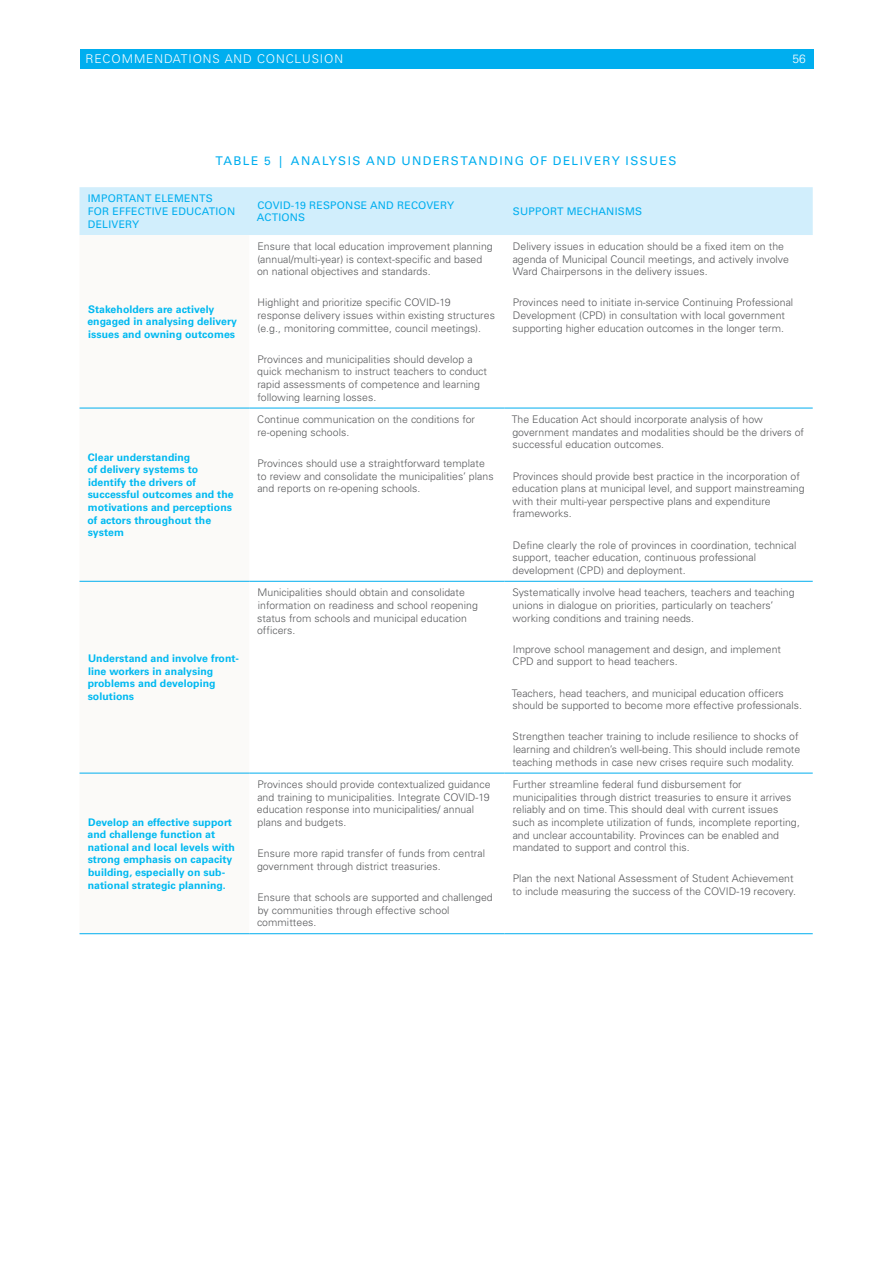
<style>
.page{position:relative;width:893px;height:1263px;background:#fff}
.page>*{position:absolute;margin:0;border:0;box-sizing:border-box;transform-origin:0 0}
.t1{font:12px "Univers LT Pro 55 Roman";letter-spacing:.115em;color:#00aeef}
.t2{font:300 12px "Univers LT Pro 45";letter-spacing:.075em;color:#fff}
.t3{font:300 10.5px/12.6px "Univers LT Pro 45";letter-spacing:.005em;color:#58595b}
.t4{font:700 10.5px/12.6px "Univers LT Pro 65";letter-spacing:.005em;color:#00b9f1}
.t5{font:10.5px/12.6px "Univers LT Pro 55 Roman";letter-spacing:.02em;color:#00aeef}
</style>
<div class="page">
<div style="left:80px;top:49px;width:733px;height:20px;background:#00aeef"></div>
<div style="left:80px;top:187px;width:733px;height:48px;background:#d1eefc"></div>
<svg style="left:80px;top:407px;width:169px;height:366px"></svg>
<hr style="left:80px;top:408px;width:169px;height:1px;background:#00aeef">
<hr style="left:249px;top:408px;width:256px;height:1px;background:#00aeef">
<hr style="left:505px;top:408px;width:308px;height:1px;background:#00aeef">
<hr style="left:80px;top:581px;width:169px;height:1px;background:#00aeef">
<hr style="left:249px;top:581px;width:256px;height:1px;background:#00aeef">
<hr style="left:505px;top:581px;width:308px;height:1px;background:#00aeef">
<hr style="left:80px;top:773px;width:169px;height:1px;background:#00aeef">
<hr style="left:249px;top:773px;width:256px;height:1px;background:#00aeef">
<hr style="left:505px;top:773px;width:308px;height:1px;background:#00aeef">
<hr style="left:80px;top:933px;width:169px;height:1px;background:#00aeef">
<hr style="left:249px;top:933px;width:256px;height:1px;background:#00aeef">
<hr style="left:505px;top:933px;width:308px;height:1px;background:#00aeef">
<p class="t2" style="left:86px;top:51px;width:259px">RECOMMENDATIONS AND CONCLUSION</p>
<p class="t2" style="left:793px;top:51px;width:15px">56</p>
<p class="t1" style="left:215px;top:153px;width:462px">TABLE 5 | ANALYSIS AND UNDERSTANDING OF DELIVERY ISSUES</p>
<p class="t5" style="left:88px;top:192px;width:149px">IMPORTANT ELEMENTS<br>FOR EFFECTIVE EDUCATION<br>DELIVERY</p>
<p class="t5" style="left:257px;top:199px;width:199px">COVID-19 RESPONSE AND RECOVERY<br>ACTIONS</p>
<p class="t5" style="left:513px;top:205px;width:131px">SUPPORT MECHANISMS</p>
<p class="t4" style="left:87px;top:303px;width:151px">Stakeholders are actively engaged in analysing delivery issues and owning outcomes</p>
<p class="t4" style="left:87px;top:451px;width:148px">Clear understanding<br>of delivery systems to identify the drivers of successful outcomes and the motivations and perceptions of actors throughout the system</p>
<p class="t4" style="left:88px;top:652px;width:153px">Understand and involve front&shy;line workers in analysing problems and developing solutions</p>
<p class="t4" style="left:88px;top:816px;width:149px">Develop an effective support and challenge function at national and local levels with strong emphasis on capacity building, especially on sub&shy;national strategic planning.</p>
<p class="t3" style="left:257px;top:240px;width:237px">Ensure that local education improvement planning (annual/multi-year) is context-specific and based on national objectives and standards.</p>
<p class="t3" style="left:257px;top:296px;width:239px">Highlight and prioritize specific COVID-19 response delivery issues within existing structures (e.g., monitoring committee, council meetings).</p>
<p class="t3" style="left:257px;top:353px;width:231px">Provinces and municipalities should develop a quick mechanism to instruct teachers to conduct rapid assessments of competence and learning following learning losses.</p>
<p class="t3" style="left:257px;top:413px;width:219px">Continue communication on the conditions for re-opening schools.</p>
<p class="t3" style="left:257px;top:457px;width:238px">Provinces should use a straightforward template to review and consolidate the municipalities’ plans and reports on re-opening schools.</p>
<p class="t3" style="left:513px;top:240px;width:278px">Delivery issues in education should be a fixed item on the agenda of Municipal Council meetings, and actively involve<br>Ward Chairpersons in the delivery issues.</p>
<p class="t3" style="left:513px;top:296px;width:282px">Provinces need to initiate in-service Continuing Professional<br>Development (CPD) in consultation with local government supporting higher education outcomes in the longer term.</p>
<p class="t3" style="left:512px;top:413px;width:294px">The Education Act should incorporate analysis of how government mandates and modalities should be the drivers of successful education outcomes.</p>
<p class="t3" style="left:512px;top:469px;width:294px">Provinces should provide best practice in the incorporation of education plans at municipal level, and support mainstreaming with their multi-year perspective plans and expenditure frameworks.</p>
<p class="t3" style="left:513px;top:538px;width:285px">Define clearly the role of provinces in coordination, technical support, teacher education, continuous professional development (CPD) and deployment.</p>
<p class="t3" style="left:257px;top:586px;width:222px">Municipalities should obtain and consolidate information on readiness and school reopening status from schools and municipal education officers.</p>
<p class="t3" style="left:513px;top:586px;width:284px">Systematically involve head teachers, teachers and teaching unions in dialogue on priorities, particularly on teachers’ working conditions and training needs.</p>
<p class="t3" style="left:513px;top:643px;width:270px">Improve school management and design, and implement<br>CPD and support to head teachers.</p>
<p class="t3" style="left:512px;top:686px;width:292px">Teachers, head teachers, and municipal education officers should be supported to become more effective professionals.</p>
<p class="t3" style="left:513px;top:730px;width:289px">Strengthen teacher training to include resilience to shocks of learning and children’s well-being. This should include remote teaching methods in case new crises require such modality.</p>
<p class="t3" style="left:257px;top:778px;width:235px">Provinces should provide contextualized guidance and training to municipalities. Integrate COVID-19 education response into municipalities/ annual plans and budgets.</p>
<p class="t3" style="left:257px;top:847px;width:230px">Ensure more rapid transfer of funds from central government through district treasuries.</p>
<p class="t3" style="left:257px;top:891px;width:237px">Ensure that schools are supported and challenged by communities through effective school committees.</p>
<p class="t3" style="left:513px;top:778px;width:289px">Further streamline federal fund disbursement for municipalities through district treasuries to ensure it arrives reliably and on time. This should deal with current issues such as incomplete utilization of funds, incomplete reporting, and unclear accountability. Provinces can be enabled and mandated to support and control this.</p>
<p class="t3" style="left:513px;top:872px;width:285px">Plan the next National Assessment of Student Achievement to include measuring the success of the COVID-19 recovery.</p>
</div>
